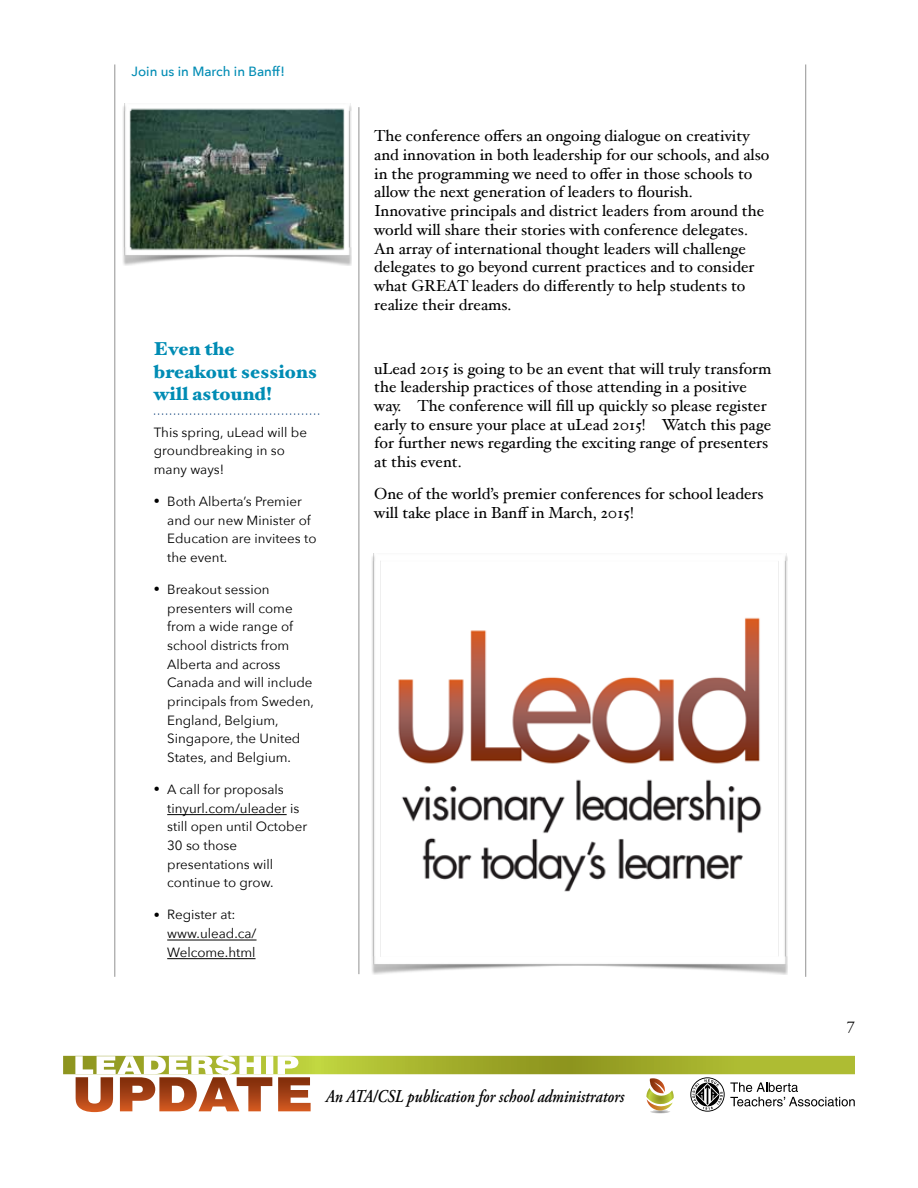
<style>
.page{position:relative;width:918px;height:1188px;background:#fff}
.page>*{position:absolute;margin:0;border:0;box-sizing:border-box;transform-origin:0 0}
.t1{font:900 18.6px/22.6px "Hoefler Text";letter-spacing:.01em;color:#008cb4}
.t2{font:italic 600 18px "Adobe Garamond Pro";color:#000;scale:.85 1}
.t3{font:16.5px "Adobe Garamond Pro";color:#000}
.t4{font:16.05px/18.8px "Hoefler Text";color:#000}
.t5{font:13.35px/18.6px "Avenir Next";color:#000}
.t6{font:500 13.35px "Avenir Next";color:#008cb4}
.s1{font-size:12px}
</style>
<div class="page">
<svg style="left:649px;top:1109px;width:22px;height:5px"></svg>
<svg style="left:63px;top:1056px;width:792px;height:56px"></svg>
<hr style="left:167px;top:814px;width:120px;height:1px;background:#000">
<hr style="left:167px;top:940px;width:90px;height:1px;background:#000">
<hr style="left:167px;top:958px;width:89px;height:1px;background:#000">
<svg style="left:154px;top:413px;width:166px;height:2px"></svg>
<hr style="left:359px;top:107px;width:1px;height:867px;background:#929292">
<hr style="left:114px;top:64px;width:1px;height:913px;background:#929292">
<hr style="left:805px;top:64px;width:1px;height:913px;background:#929292">
<img style="left:123px;top:103px;width:229px;height:163px">
<img style="left:372px;top:553px;width:416px;height:421px">
<p class="t6" style="left:131px;top:60px;width:155px">Join us in March in Banff!</p>
<p class="t1" style="left:154px;top:337px;width:165px">Even the breakout sessions will astound!</p>
<p class="t5" style="left:154px;top:422px;width:155px">This spring, uLead will be groundbreaking in so many ways!</p>
<p class="t5" style="left:167px;top:491px;width:151px;text-indent:-13px"><span class="s1">•</span> Both Alberta’s Premier and our new Minister of<br>Education are invitees to the event.</p>
<p class="t5" style="left:167px;top:579px;width:148px;text-indent:-13px"><span class="s1">•</span> Breakout session presenters will come from a wide range of school districts from<br>Alberta and across<br>Canada and will include principals from Sweden,<br>England, Belgium,<br>Singapore, the United<br>States, and Belgium.</p>
<p class="t5" style="left:167px;top:780px;width:141px;text-indent:-13px"><span class="s1">•</span> A call for proposals tinyurl.com/uleader is still open until October<br>30 so those presentations will continue to grow.</p>
<p class="t5" style="left:167px;top:905px;width:91px;text-indent:-13px"><span class="s1">•</span> Register at: www.ulead.ca/<br>Welcome.html</p>
<p class="t4" style="left:374px;top:127px;width:397px">The conference offers an ongoing dialogue on creativity and innovation in both leadership for our schools, and also in the programming we need to offer in those schools to allow the next generation of leaders to ßourish.<br>Innovative principals and district leaders from around the world will share their stories with conference delegates.<br>An array of international thought leaders will challenge delegates to go beyond current practices and to consider what GREAT leaders do differently to help students to realize their dreams.</p>
<p class="t4" style="left:374px;top:359px;width:399px">uLead 2015 is going to be an event that will truly transform the leadership practices of those attending in a positive way. The conference will Þll up quickly so please register early to ensure your place at uLead 2015! Watch this page for further news regarding the exciting range of presenters at this event.</p>
<p class="t4" style="left:374px;top:484px;width:391px">One of the world’s premier conferences for school leaders will take place in Banff in March, 2015!</p>
<p class="t2" style="left:326px;top:1086px;width:352px">An ATA/CSL publication for school administrators</p>
<p class="t3" style="left:847px;top:1017px;width:10px">7</p>
</div>
